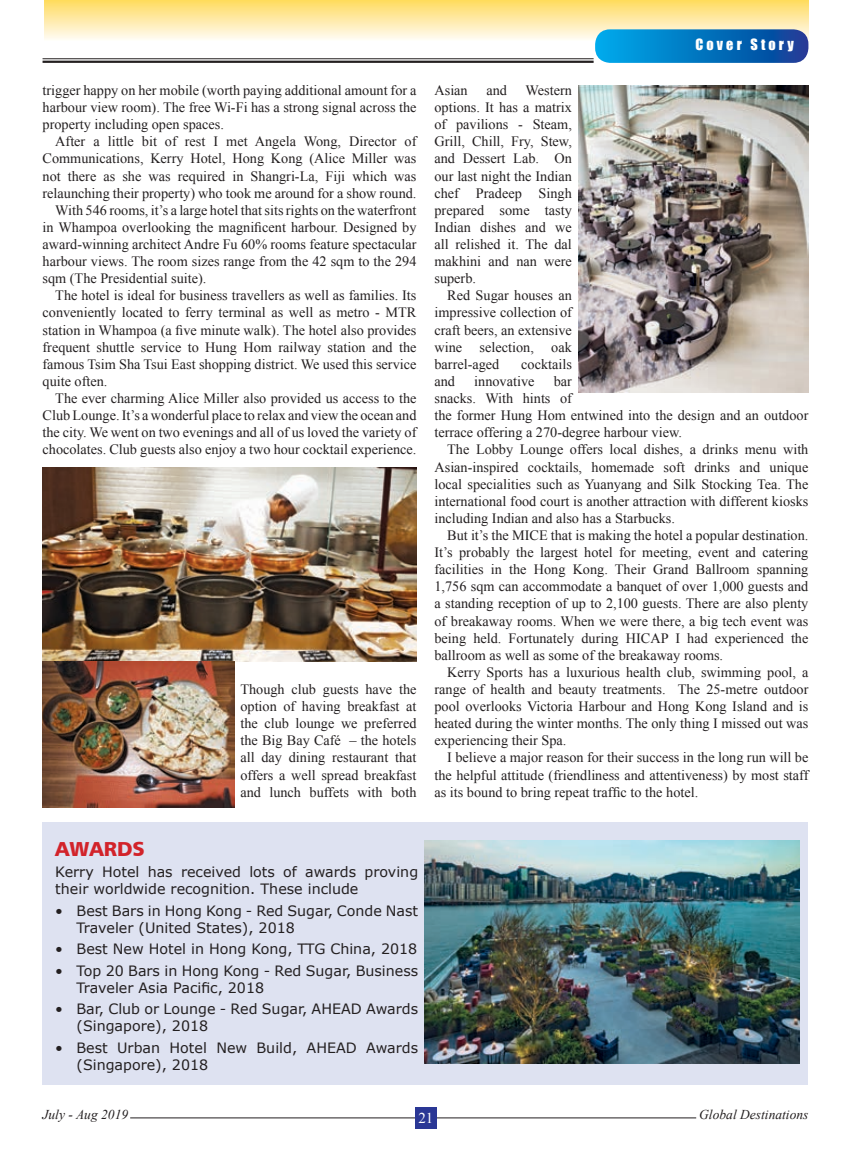
<style>
.page{position:relative;width:851px;height:1149px;background:#fff}
.page>*{position:absolute;margin:0;border:0;box-sizing:border-box;transform-origin:0 0}
.t1{font:20.25px "Humanist 777 BT Black B";color:#d2232a}
.t2{font:15px "Times New Roman";color:#fff}
.t3{font:14.25px/17.1px "Times New Roman";color:#231f20;text-align:justify}
.t4{font:14.25px/17.1px "Verdana";color:#231f20}
.t5{font:14.25px "Impact";letter-spacing:.22em;color:#fff}
.t6{font:italic 13.5px "Times New Roman";color:#231f20}
</style>
<div class="page">
<div style="left:44px;top:0;width:764px;height:41px;background:linear-gradient(to bottom,#ffdb5f,#fffcf7)"></div>
<svg style="left:595px;top:29px;width:213px;height:34px;background:#0775bf"></svg>
<hr style="left:43px;top:61px;width:550px;height:2px;background:#231f20">
<hr style="left:43px;top:58px;width:550px;height:1px;background:#231f20">
<hr style="left:130px;top:1117px;width:566px;height:1px;background:#231f20">
<div style="left:415px;top:1106px;width:21px;height:22px;background:#2a3795"></div>
<div style="left:43px;top:822px;width:765px;height:262px;background:#dee2f1"></div>
<img style="left:424px;top:840px;width:375px;height:223px">
<img style="left:43px;top:467px;width:373px;height:194px">
<img style="left:578px;top:85px;width:230px;height:307px">
<img style="left:43px;top:661px;width:191px;height:146px">
<p class="t3" style="left:43px;top:81px;width:375px">trigger happy on her mobile (worth paying additional amount for a</p>
<p class="t3" style="left:43px;top:98px;width:375px">harbour view room). The free Wi-Fi has a strong signal across the</p>
<p class="t3" style="left:43px;top:116px;width:183px">property including open spaces.</p>
<p class="t3" style="left:55px;top:133px;width:362px">After a little bit of rest I met Angela Wong, Director of</p>
<p class="t3" style="left:43px;top:150px;width:375px">Communications, Kerry Hotel, Hong Kong (Alice Miller was</p>
<p class="t3" style="left:43px;top:167px;width:375px">not there as she was required in Shangri-La, Fiji which was</p>
<p class="t3" style="left:43px;top:184px;width:375px">relaunching their property) who took me around for a show round.</p>
<p class="t3" style="left:55px;top:201px;width:362px">With 546 rooms, it’s a large hotel that sits rights on the waterfront</p>
<p class="t3" style="left:43px;top:218px;width:375px">in Whampoa overlooking the magnificent harbour. Designed by</p>
<p class="t3" style="left:43px;top:235px;width:375px">award-winning architect Andre Fu 60% rooms feature spectacular</p>
<p class="t3" style="left:43px;top:252px;width:375px">harbour views. The room sizes range from the 42 sqm to the 294</p>
<p class="t3" style="left:43px;top:269px;width:165px">sqm (The Presidential suite).</p>
<p class="t3" style="left:55px;top:287px;width:362px">The hotel is ideal for business travellers as well as families. Its</p>
<p class="t3" style="left:43px;top:304px;width:375px">conveniently located to ferry terminal as well as metro - MTR</p>
<p class="t3" style="left:43px;top:321px;width:375px">station in Whampoa (a five minute walk). The hotel also provides</p>
<p class="t3" style="left:43px;top:338px;width:375px">frequent shuttle service to Hung Hom railway station and the</p>
<p class="t3" style="left:43px;top:355px;width:375px">famous Tsim Sha Tsui East shopping district. We used this service</p>
<p class="t3" style="left:43px;top:372px;width:66px">quite often.</p>
<p class="t3" style="left:55px;top:389px;width:362px">The ever charming Alice Miller also provided us access to the</p>
<p class="t3" style="left:43px;top:406px;width:375px">Club Lounge. It’s a wonderful place to relax and view the ocean and</p>
<p class="t3" style="left:43px;top:423px;width:375px">the city. We went on two evenings and all of us loved the variety of</p>
<p class="t3" style="left:43px;top:440px;width:375px">chocolates. Club guests also enjoy a two hour cocktail experience.</p>
<p class="t3" style="left:240px;top:680px;width:177px">Though club guests have the option of having breakfast at the club lounge we preferred the Big Bay Café – the hotels all day dining restaurant that offers a well spread breakfast and lunch buffets with both</p>
<p class="t5" style="left:695px;top:33px;width:100px">COVER STORY</p>
<p class="t3" style="left:434px;top:81px;width:35px">Asian</p>
<p class="t3" style="left:486px;top:81px;width:22px">and</p>
<p class="t3" style="left:525px;top:81px;width:48px">Western</p>
<p class="t3" style="left:434px;top:98px;width:139px">options. It has a matrix</p>
<p class="t3" style="left:434px;top:116px;width:139px">of pavilions - Steam,</p>
<p class="t3" style="left:434px;top:133px;width:139px">Grill, Chill, Fry, Stew,</p>
<p class="t3" style="left:434px;top:150px;width:139px">and Dessert Lab. On</p>
<p class="t3" style="left:434px;top:167px;width:139px">our last night the Indian</p>
<p class="t3" style="left:434px;top:184px;width:139px">chef Pradeep Singh</p>
<p class="t3" style="left:434px;top:201px;width:139px">prepared some tasty</p>
<p class="t3" style="left:434px;top:218px;width:139px">Indian dishes and we</p>
<p class="t3" style="left:434px;top:235px;width:139px">all relished it. The dal</p>
<p class="t3" style="left:434px;top:252px;width:139px">makhini and nan were</p>
<p class="t3" style="left:434px;top:269px;width:43px">superb.</p>
<p class="t3" style="left:447px;top:287px;width:126px">Red Sugar houses an</p>
<p class="t3" style="left:434px;top:304px;width:139px">impressive collection of</p>
<p class="t3" style="left:434px;top:321px;width:139px">craft beers, an extensive</p>
<p class="t3" style="left:434px;top:338px;width:139px">wine selection, oak</p>
<p class="t3" style="left:434px;top:355px;width:66px">barrel-aged</p>
<p class="t3" style="left:521px;top:355px;width:52px">cocktails</p>
<p class="t3" style="left:434px;top:372px;width:22px">and</p>
<p class="t3" style="left:474px;top:372px;width:62px">innovative</p>
<p class="t3" style="left:553px;top:372px;width:20px">bar</p>
<p class="t3" style="left:434px;top:389px;width:139px">snacks. With hints of</p>
<p class="t3" style="left:434px;top:406px;width:375px">the former Hung Hom entwined into the design and an outdoor</p>
<p class="t3" style="left:434px;top:423px;width:249px">terrace offering a 270-degree harbour view.</p>
<p class="t3" style="left:447px;top:440px;width:362px">The Lobby Lounge offers local dishes, a drinks menu with</p>
<p class="t3" style="left:434px;top:458px;width:375px">Asian-inspired cocktails, homemade soft drinks and unique</p>
<p class="t3" style="left:434px;top:475px;width:375px">local specialities such as Yuanyang and Silk Stocking Tea. The</p>
<p class="t3" style="left:434px;top:492px;width:375px">international food court is another attraction with different kiosks</p>
<p class="t3" style="left:434px;top:509px;width:242px">including Indian and also has a Starbucks.</p>
<p class="t3" style="left:447px;top:526px;width:362px">But it’s the MICE that is making the hotel a popular destination.</p>
<p class="t3" style="left:434px;top:543px;width:375px">It’s probably the largest hotel for meeting, event and catering</p>
<p class="t3" style="left:434px;top:560px;width:375px">facilities in the Hong Kong. Their Grand Ballroom spanning</p>
<p class="t3" style="left:434px;top:577px;width:375px">1,756 sqm can accommodate a banquet of over 1,000 guests and</p>
<p class="t3" style="left:434px;top:594px;width:375px">a standing reception of up to 2,100 guests. There are also plenty</p>
<p class="t3" style="left:434px;top:611px;width:375px">of breakaway rooms. When we were there, a big tech event was</p>
<p class="t3" style="left:434px;top:629px;width:375px">being held. Fortunately during HICAP I had experienced the</p>
<p class="t3" style="left:434px;top:646px;width:290px">ballroom as well as some of the breakaway rooms.</p>
<p class="t3" style="left:447px;top:663px;width:362px">Kerry Sports has a luxurious health club, swimming pool, a</p>
<p class="t3" style="left:434px;top:680px;width:375px">range of health and beauty treatments. The 25-metre outdoor</p>
<p class="t3" style="left:434px;top:697px;width:375px">pool overlooks Victoria Harbour and Hong Kong Island and is</p>
<p class="t3" style="left:434px;top:714px;width:375px">heated during the winter months. The only thing I missed out was</p>
<p class="t3" style="left:434px;top:731px;width:133px">experiencing their Spa.</p>
<p class="t3" style="left:447px;top:748px;width:362px">I believe a major reason for their success in the long run will be</p>
<p class="t3" style="left:434px;top:765px;width:375px">the helpful attitude (friendliness and attentiveness) by most staff</p>
<p class="t3" style="left:434px;top:782px;width:265px">as its bound to bring repeat traffic to the hotel.</p>
<p class="t1" style="left:55px;top:835px;width:91px">AWARDS</p>
<p class="t4" style="left:55px;top:863px;width:364px">Kerry Hotel has received lots of awards proving their worldwide recognition. These include</p>
<p class="t4" style="left:77px;top:901px;width:343px;text-indent:-21px">• Best Bars in Hong Kong - Red Sugar, Conde Nast<br>Traveler (United States), 2018</p>
<p class="t4" style="left:55px;top:940px;width:363px">• Best New Hotel in Hong Kong, TTG China, 2018</p>
<p class="t4" style="left:76px;top:961px;width:343px;text-indent:-21px">• Top 20 Bars in Hong Kong - Red Sugar, Business<br>Traveler Asia Pacific, 2018</p>
<p class="t4" style="left:76px;top:999px;width:343px;text-indent:-21px">• Bar, Club or Lounge - Red Sugar, AHEAD Awards (Singapore), 2018</p>
<p class="t4" style="left:76px;top:1038px;width:343px;text-indent:-21px">• Best Urban Hotel New Build, AHEAD Awards (Singapore), 2018</p>
<p class="t6" style="left:43px;top:1106px;width:87px">July - Aug 2019</p>
<p class="t6" style="left:699px;top:1106px;width:111px">Global Destinations</p>
<p class="t2" style="left:418px;top:1107px;width:16px">21</p>
</div>
